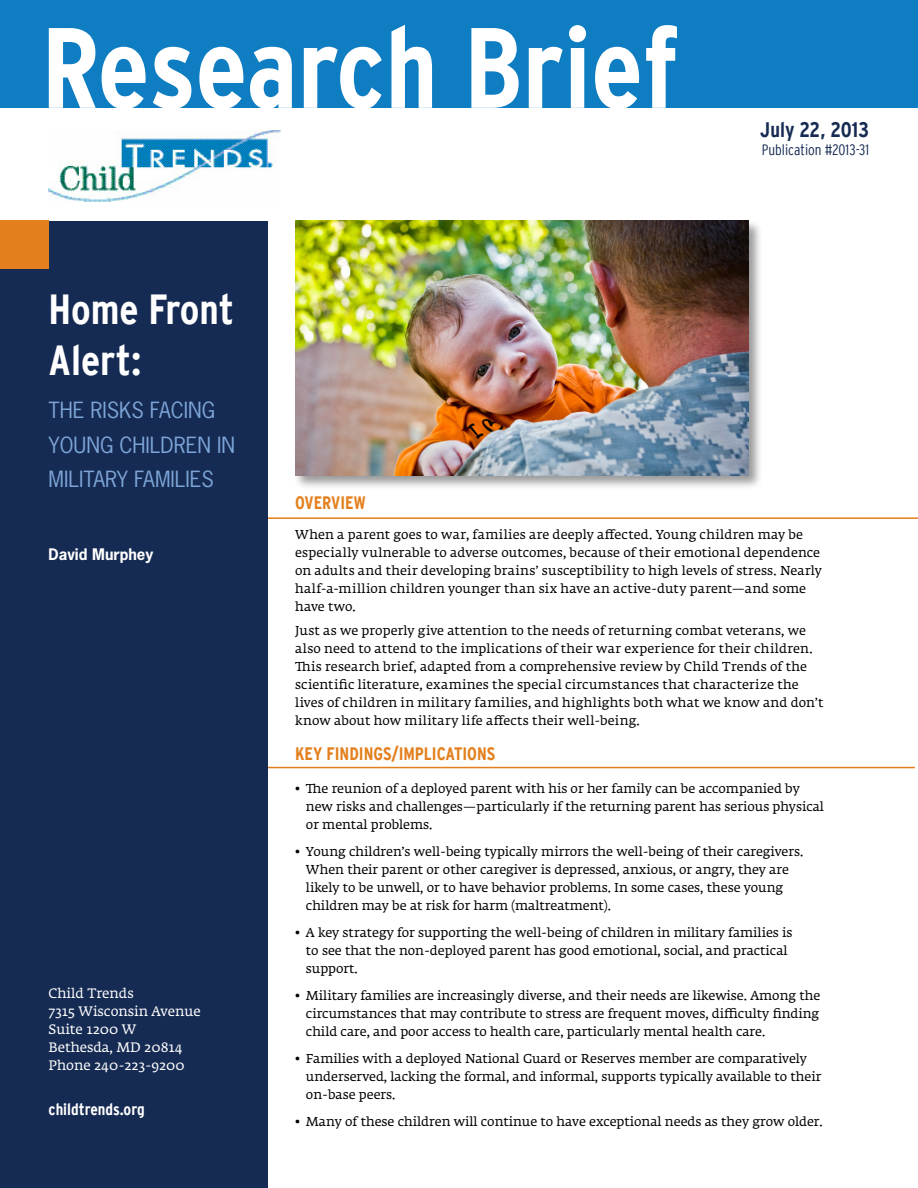
<style>
.page{position:relative;width:918px;height:1188px;background:#fff}
.page>*{position:absolute;margin:0;border:0;box-sizing:border-box;transform-origin:0 0}
.t1{font:700 condensed 114px "Interstate";color:#fff}
.t2{font:700 condensed 42px/50.4px "Interstate";color:#fff}
.t3{font:21px/34.5px "News Gothic Std";color:#7da5d7}
.t4{font:700 condensed 21px "Interstate";color:#162b53}
.t5{font:700 condensed 18px "Interstate";color:#e37f1c}
.t6{font:700 condensed 16.5px "Interstate";letter-spacing:-.01em;color:#fff}
.t7{font:300 condensed 15px "Interstate";color:#162b53}
.t8{font:700 15px "News Gothic Std";color:#fff}
.t9{font:13.5px/18px "Fedra Serif A Std";color:#fff}
.t10{font:12.75px/18px "Fedra Serif A Std";color:#000}
</style>
<div class="page">
<hr style="left:248px;top:517px;width:670px;height:2px;background:#e37f1c">
<hr style="left:245px;top:767px;width:670px;height:1px;background:#e37f1c">
<div style="left:0;top:0;width:268px;height:1188px;background:#162b53"></div>
<div style="left:0;top:0;width:918px;height:108px;background:#0e7dc2"></div>
<div style="left:0;top:108px;width:918px;height:112px;background:#fff"></div>
<img style="left:49px;top:131px;width:232px;height:70px">
<div style="left:0;top:221px;width:49px;height:48px;background:#e37f1c"></div>
<div style="left:293px;top:219px;width:471px;height:271px;background:#000;opacity:.4"></div>
<img style="left:295px;top:221px;width:454px;height:255px">
<h1 class="t1" style="left:41px;top:4px;width:639px">Research Brief</h1>
<h2 class="t2" style="left:49px;top:284px;width:187px">Home Front<br>Alert:</h2>
<h3 class="t3" style="left:49px;top:393px;width:188px">THE RISKS FACING<br>YOUNG CHILDREN IN<br>MILITARY FAMILIES</h3>
<h3 class="t4" style="left:760px;top:118px;width:110px">July 22, 2013</h3>
<p class="t7" style="left:762px;top:141px;width:109px">Publication #2013-31</p>
<p class="t8" style="left:49px;top:544px;width:106px">David Murphey</p>
<p class="t9" style="left:49px;top:985px;width:154px">Child Trends<br>7315 Wisconsin Avenue<br>Suite 1200 W<br>Bethesda, MD 20814<br>Phone 240-223-9200</p>
<p class="t6" style="left:49px;top:1100px;width:98px">childtrends.org</p>
<h3 class="t5" style="left:295px;top:493px;width:72px">Overview</h3>
<p class="t10" style="left:295px;top:527px;width:528px">When a parent goes to war, families are deeply affected. Young children may be especially vulnerable to adverse outcomes, because of their emotional dependence on adults and their developing brains’ susceptibility to high levels of stress. Nearly half-a-million children younger than six have an active-duty parent—and some have two.</p>
<p class="t10" style="left:295px;top:623px;width:530px">Just as we properly give attention to the needs of returning combat veterans, we also need to attend to the implications of their war experience for their children.<br>This research brief, adapted from a comprehensive review by Child Trends of the scientific literature, examines the special circumstances that characterize the lives of children in military families, and highlights both what we know and don’t know about how military life affects their well-being.</p>
<h3 class="t5" style="left:295px;top:743px;width:202px">Key Findings/Implications</h3>
<p class="t10" style="left:306px;top:780px;width:520px;text-indent:-11px">• The reunion of a deployed parent with his or her family can be accompanied by new risks and challenges—particularly if the returning parent has serious physical or mental problems.</p>
<p class="t10" style="left:306px;top:843px;width:499px;text-indent:-11px">• Young children’s well-being typically mirrors the well-being of their caregivers.<br>When their parent or other caregiver is depressed, anxious, or angry, they are likely to be unwell, or to have behavior problems. In some cases, these young children may be at risk for harm (maltreatment).</p>
<p class="t10" style="left:306px;top:924px;width:488px;text-indent:-11px">• A key strategy for supporting the well-being of children in military families is to see that the non-deployed parent has good emotional, social, and practical support.</p>
<p class="t10" style="left:306px;top:987px;width:516px;text-align:justify;text-indent:-11px">• Military families are increasingly diverse, and their needs are likewise. Among the circumstances that may contribute to stress are frequent moves, difficulty finding child care, and poor access to health care, particularly mental health care.</p>
<p class="t10" style="left:306px;top:1050px;width:517px;text-indent:-11px">• Families with a deployed National Guard or Reserves member are comparatively underserved, lacking the formal, and informal, supports typically available to their on-base peers.</p>
<p class="t10" style="left:295px;top:1113px;width:529px">• Many of these children will continue to have exceptional needs as they grow older.</p>
</div>
